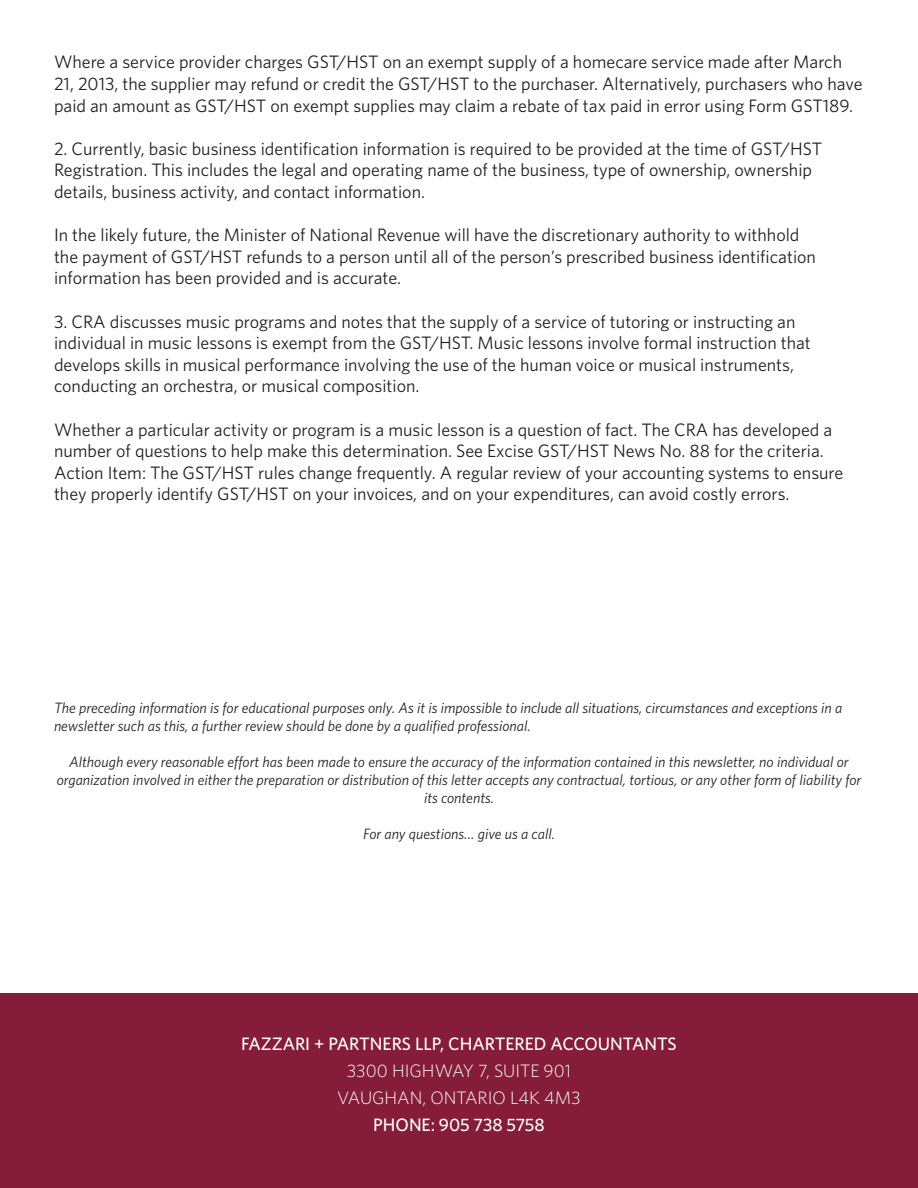
<style>
.page{position:relative;width:918px;height:1188px;background:#fff}
.page>*{position:absolute;margin:0;border:0;box-sizing:border-box;transform-origin:0 0}
.t1{font:18px/21.6px "Whitney HTF";color:#231f20}
.t2{font:500 18px "Whitney HTF";color:#fff}
.t3{font:300 18px/27px "Whitney HTF";color:#fff;text-align:center}
.t4{font:italic 15px/18px "Whitney HTF";color:#231f20}
</style>
<div class="page">
<div style="left:0;top:994px;width:918px;height:194px;background:#851d3a"></div>
<p class="t1" style="left:54px;top:51px;width:810px">Where a service provider charges GST/HST on an exempt supply of a homecare service made after March<br>21, 2013, the supplier may refund or credit the GST/HST to the purchaser. Alternatively, purchasers who have paid an amount as GST/HST on exempt supplies may claim a rebate of tax paid in error using Form GST189.</p>
<p class="t1" style="left:54px;top:137px;width:770px">2. Currently, basic business identification information is required to be provided at the time of GST/HST<br>Registration. This includes the legal and operating name of the business, type of ownership, ownership details, business activity, and contact information.</p>
<p class="t1" style="left:54px;top:224px;width:764px">In the likely future, the Minister of National Revenue will have the discretionary authority to withhold the payment of GST/HST refunds to a person until all of the person’s prescribed business identification information has been provided and is accurate.</p>
<p class="t1" style="left:54px;top:310px;width:758px">3. CRA discusses music programs and notes that the supply of a service of tutoring or instructing an individual in music lessons is exempt from the GST/HST. Music lessons involve formal instruction that develops skills in musical performance involving the use of the human voice or musical instruments, conducting an orchestra, or musical composition.</p>
<p class="t1" style="left:54px;top:418px;width:791px">Whether a particular activity or program is a music lesson is a question of fact. The CRA has developed a number of questions to help make this determination. See Excise GST/HST News No. 88 for the criteria.<br>Action Item: The GST/HST rules change frequently. A regular review of your accounting systems to ensure they properly identify GST/HST on your invoices, and on your expenditures, can avoid costly errors.</p>
<p class="t4" style="left:54px;top:698px;width:790px">The preceding information is for educational purposes only. As it is impossible to include all situations, circumstances and exceptions in a newsletter such as this, a further review should be done by a qualified professional.</p>
<p class="t4" style="left:57px;top:752px;width:806px;text-align:center">Although every reasonable effort has been made to ensure the accuracy of the information contained in this newsletter, no individual or organization involved in either the preparation or distribution of this letter accepts any contractual, tortious, or any other form of liability for its contents.</p>
<p class="t4" style="left:363px;top:824px;width:193px">For any questions… give us a call.</p>
<p class="t2" style="left:241px;top:1033px;width:437px">FAZZARI + PARTNERS LLP, CHARTERED ACCOUNTANTS</p>
<p class="t3" style="left:337px;top:1057px;width:245px">3300 HIGHWAY 7, SUITE 901<br>VAUGHAN, ONTARIO L4K 4M3</p>
<p class="t2" style="left:373px;top:1114px;width:23px">PHONE</p>
<p class="t2" style="left:431px;top:1114px;width:115px">: 905 738 5758</p>
</div>
